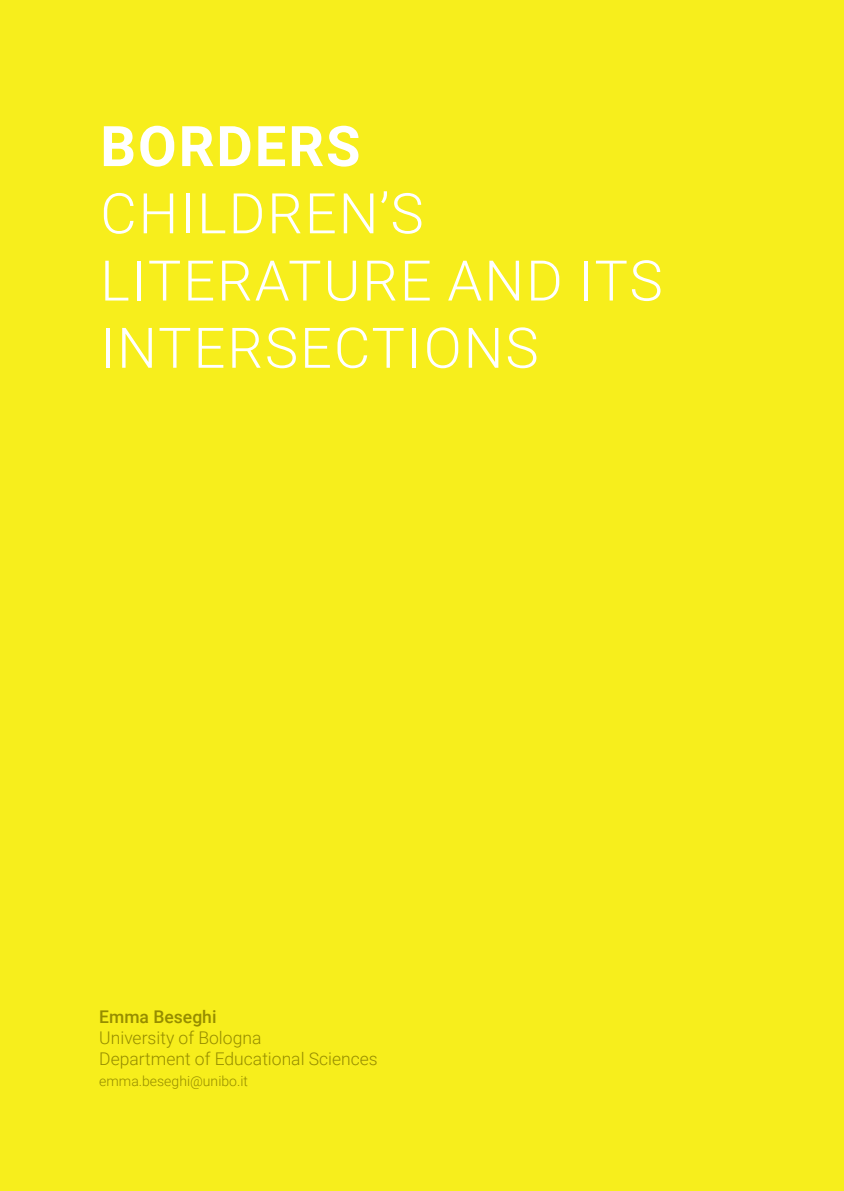
<style>
.page{position:relative;width:844px;height:1191px;background:#fff}
.page>*{position:absolute;margin:0;border:0;box-sizing:border-box;transform-origin:0 0}
.titolo_contributo{font:300 56px/67.2px "Roboto";letter-spacing:.035em;color:#fff}
.titolo_contributo-2{font:700 56px "Roboto";letter-spacing:.035em;color:#fff}
.t1{font:300 17.5px "Roboto";color:#968d00}
.t2{font:500 17.5px "Roboto";color:#968d00}
.t3{font:300 14px "Roboto";color:#968d00}
</style>
<div class="page">
<div style="left:0;top:0;width:843px;height:1191px;background:#f7ee1c"></div>
<p class="titolo_contributo-2" style="left:100px;top:107px;width:261px">BORDERS</p>
<p class="titolo_contributo" style="left:100px;top:178px;width:563px">CHILDREN’S<br>LITERATURE AND ITS<br>INTERSECTIONS</p>
<p class="t2" style="left:99px;top:1004px;width:119px">Emma Beseghi</p>
<p class="t1" style="left:99px;top:1025px;width:164px">University of Bologna</p>
<p class="t1" style="left:99px;top:1046px;width:280px">Department of Educational Sciences</p>
<p class="t3" style="left:99px;top:1071px;width:150px">emma.beseghi@unibo.it</p>
</div>
